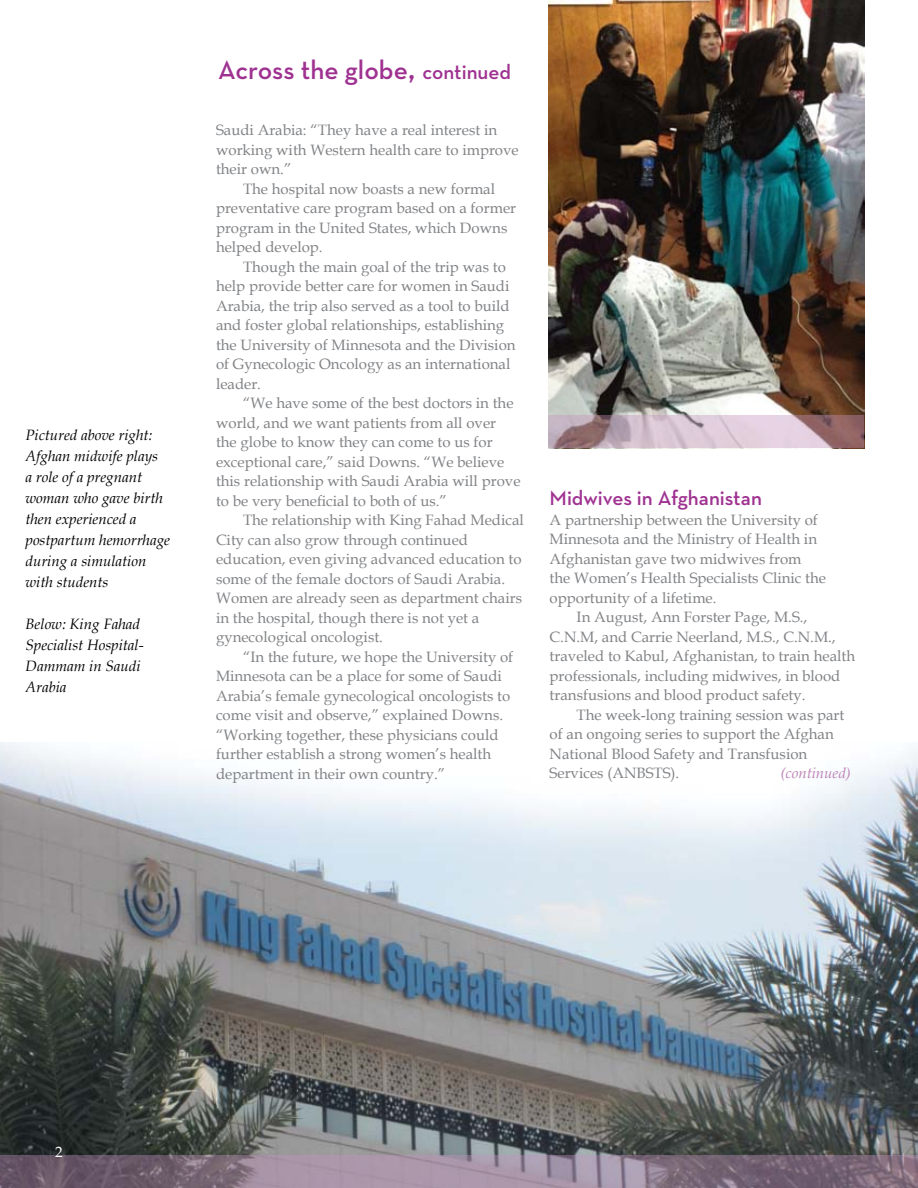
<style>
.page{position:relative;width:918px;height:1188px;background:#fff}
.page>*{position:absolute;margin:0;border:0;box-sizing:border-box;transform-origin:0 0}
.t1{font:600 27px "Neutraface Text";color:#9f3291}
.t2{font:600 21px "Neutraface Text";color:#9f3291}
.t3{font:15px/19.5px "Book Antiqua";color:#808285}
.t4{font:italic 15px/21px "Book Antiqua";color:#000}
.t5{font:italic 15px "Book Antiqua";color:#bc80b6}
.t6{font:15px "Book Antiqua";color:#fff}
.s1{font-size:31.5px}
.s2{font-size:21px}
</style>
<div class="page">
<img style="left:0;top:742px;width:918px;height:414px">
<img style="left:549px;top:0;width:316px;height:448px">
<svg style="left:549px;top:416px;width:315px;height:32px;background:#c2aab5"></svg>
<svg style="left:0;top:1156px;width:918px;height:32px;background:#8a788a"></svg>
<p class="t4" style="left:26px;top:424px;width:146px">Pictured above right:<br>Afghan midwife plays<br>a role of a pregnant woman who gave birth then experienced a postpartum hemorrhage during a simulation with students</p>
<p class="t4" style="left:26px;top:613px;width:120px">Below: King Fahad<br>Specialist Hospital-<br>Dammam in Saudi<br>Arabia</p>
<h1 class="t1" style="left:218px;top:52px;width:294px">Across the globe<span class="s1">,</span> <span class="s2">continued</span></h1>
<p class="t3" style="left:216px;top:120px;width:283px">Saudi Arabia: “They have a real interest in</p>
<p class="t3" style="left:216px;top:139px;width:304px">working with Western health care to improve</p>
<p class="t3" style="left:216px;top:159px;width:77px">their own.”</p>
<p class="t3" style="left:243px;top:178px;width:254px">The hospital now boasts a new formal</p>
<p class="t3" style="left:216px;top:198px;width:302px">preventative care program based on a former</p>
<p class="t3" style="left:216px;top:217px;width:293px">program in the United States, which Downs</p>
<p class="t3" style="left:216px;top:237px;width:108px">helped develop.</p>
<p class="t3" style="left:243px;top:256px;width:264px">Though the main goal of the trip was to</p>
<p class="t3" style="left:216px;top:276px;width:295px">help provide better care for women in Saudi</p>
<p class="t3" style="left:216px;top:295px;width:295px">Arabia, the trip also served as a tool to build</p>
<p class="t3" style="left:216px;top:315px;width:290px">and foster global relationships, establishing</p>
<p class="t3" style="left:216px;top:334px;width:301px">the University of Minnesota and the Division</p>
<p class="t3" style="left:216px;top:354px;width:296px">of Gynecologic Oncology as an international</p>
<p class="t3" style="left:216px;top:373px;width:47px">leader.</p>
<p class="t3" style="left:243px;top:393px;width:272px">“We have some of the best doctors in the</p>
<p class="t3" style="left:216px;top:412px;width:282px">world, and we want patients from all over</p>
<p class="t3" style="left:216px;top:432px;width:278px">the globe to know they can come to us for</p>
<p class="t3" style="left:216px;top:451px;width:290px">exceptional care,” said Downs. “We believe</p>
<p class="t3" style="left:216px;top:471px;width:306px">this relationship with Saudi Arabia will prove</p>
<p class="t3" style="left:216px;top:490px;width:233px">to be very beneficial to both of us.”</p>
<p class="t3" style="left:243px;top:510px;width:282px">The relationship with King Fahad Medical</p>
<p class="t3" style="left:216px;top:529px;width:254px">City can also grow through continued</p>
<p class="t3" style="left:216px;top:549px;width:307px">education, even giving advanced education to</p>
<p class="t3" style="left:216px;top:568px;width:291px">some of the female doctors of Saudi Arabia.</p>
<p class="t3" style="left:216px;top:588px;width:308px">Women are already seen as department chairs</p>
<p class="t3" style="left:216px;top:607px;width:265px">in the hospital, though there is not yet a</p>
<p class="t3" style="left:216px;top:627px;width:169px">gynecological oncologist.</p>
<p class="t3" style="left:243px;top:646px;width:272px">“In the future, we hope the University of</p>
<p class="t3" style="left:216px;top:666px;width:287px">Minnesota can be a place for some of Saudi</p>
<p class="t3" style="left:216px;top:685px;width:296px">Arabia’s female gynecological oncologists to</p>
<p class="t3" style="left:216px;top:705px;width:289px">come visit and observe,” explained Downs.</p>
<p class="t3" style="left:216px;top:724px;width:284px">“Working together, these physicians could</p>
<p class="t3" style="left:216px;top:744px;width:277px">further establish a strong women’s health</p>
<p class="t3" style="left:216px;top:763px;width:231px">department in their own country.”</p>
<h2 class="t2" style="left:550px;top:485px;width:214px">Midwives in Afghanistan</h2>
<p class="t3" style="left:550px;top:509px;width:278px">A partnership between the University of Minnesota and the Ministry of Health in Afghanistan gave two midwives from the Women’s Health Specialists Clinic the opportunity of a lifetime.</p>
<p class="t3" style="left:550px;top:607px;width:307px;text-indent:27px">In August, Ann Forster Page, M.S., C.N.M, and Carrie Neerland, M.S., C.N.M., traveled to Kabul, Afghanistan, to train health professionals, including midwives, in blood transfusions and blood product safety.</p>
<p class="t3" style="left:550px;top:704px;width:296px;text-indent:27px">The week-long training session was part of an ongoing series to support the Afghan National Blood Safety and Transfusion Services (ANBSTS).</p>
<p class="t5" style="left:781px;top:762px;width:72px">(continued)</p>
<p class="t6" style="left:55px;top:1142px;width:9px">2</p>
</div>
